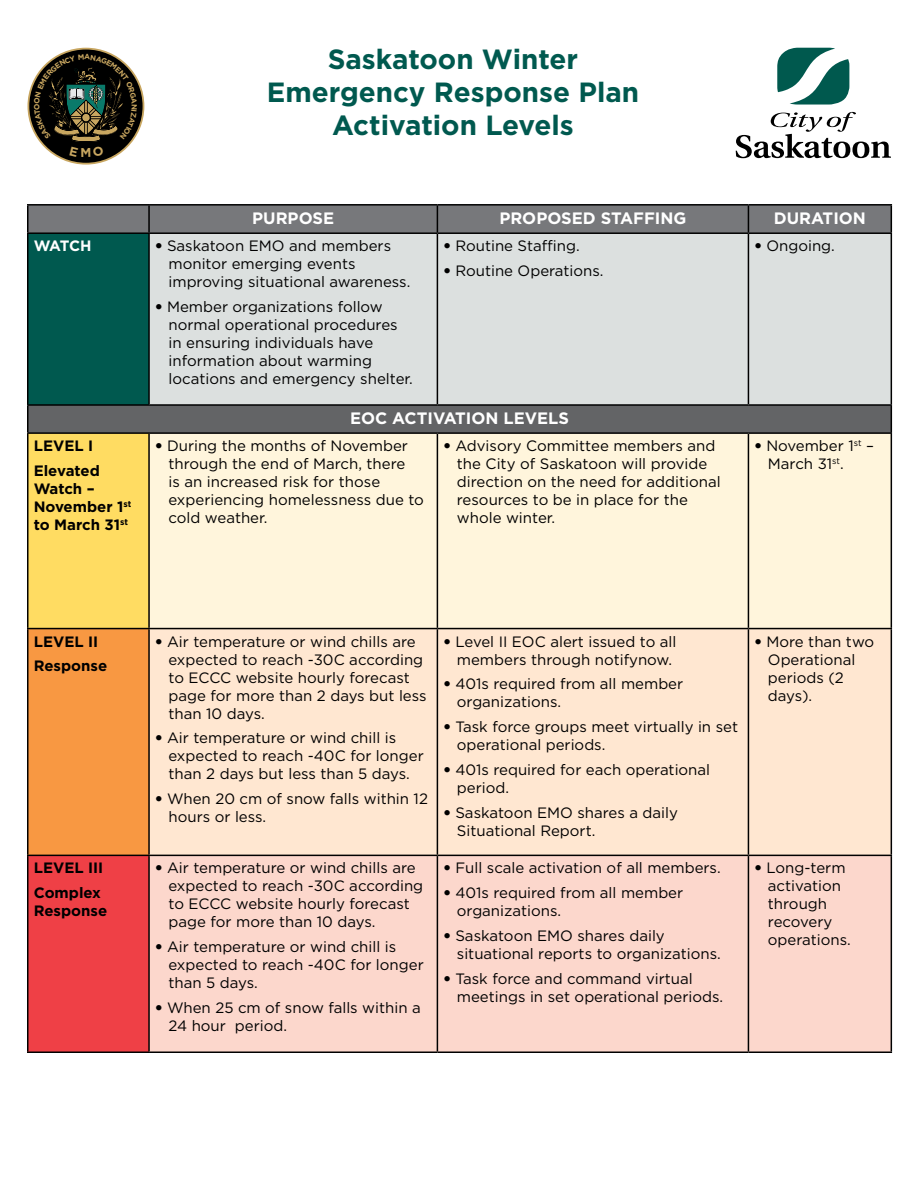
<style>
.page{position:relative;width:918px;height:1188px;background:#fff}
.page>*{position:absolute;margin:0;border:0;box-sizing:border-box;transform-origin:0 0}
.t1{font:700 27.75px/33px "Gotham";color:#00594f;text-align:center}
.t2{font:700 16.5px "Gotham";color:#fff}
.t3{font:15px/18px "Gotham";color:#000}
.t4{font:700 15px/24.8px "Gotham";color:#000}
.t5{font:700 15px "Gotham";letter-spacing:-.06em;color:#fff}
.s1{font-family:"Avenir LT Std";font-weight:300}
</style>
<div class="page">
<svg style="left:28px;top:49px;width:115px;height:115px"></svg>
<div style="left:27px;top:48px;width:117px;height:117px;border:2px solid #c8a660;border-radius:50%"></div>
<svg style="left:736px;top:112px;width:155px;height:46px"></svg>
<svg style="left:777px;top:48px;width:72px;height:57px"></svg>
<div style="left:28px;top:233px;width:121px;height:172px;background:#00594f"></div>
<div style="left:150px;top:234px;width:741px;height:170px;background:#dce0df"></div>
<div style="left:28px;top:405px;width:863px;height:28px;background:#636466"></div>
<div style="left:28px;top:433px;width:121px;height:196px;background:#ffdc62"></div>
<div style="left:150px;top:434px;width:741px;height:194px;background:#fff5dc"></div>
<div style="left:28px;top:629px;width:121px;height:226px;background:#f89842"></div>
<div style="left:150px;top:629px;width:741px;height:226px;background:#ffe7d1"></div>
<div style="left:28px;top:855px;width:121px;height:197px;background:#ef4046"></div>
<div style="left:150px;top:856px;width:741px;height:196px;background:#fcd7cc"></div>
<hr style="left:27px;top:204px;width:122px;height:2px;background:#000">
<hr style="left:149px;top:204px;width:288px;height:2px;background:#000">
<hr style="left:437px;top:204px;width:311px;height:2px;background:#000">
<hr style="left:748px;top:204px;width:144px;height:2px;background:#000">
<div style="left:27px;top:205px;width:865px;height:27px;background:#77787b"></div>
<hr style="left:27px;top:232px;width:122px;height:2px;background:#000">
<hr style="left:27px;top:234px;width:1px;height:170px;background:#000">
<hr style="left:149px;top:232px;width:288px;height:2px;background:#000">
<hr style="left:148px;top:234px;width:2px;height:170px;background:#000">
<hr style="left:437px;top:232px;width:311px;height:2px;background:#000">
<hr style="left:437px;top:234px;width:1px;height:170px;background:#000">
<hr style="left:748px;top:232px;width:144px;height:2px;background:#000">
<hr style="left:748px;top:234px;width:1px;height:170px;background:#000">
<hr style="left:891px;top:234px;width:1px;height:170px;background:#000">
<svg style="left:27px;top:406px;width:1px;height:26px"></svg>
<svg style="left:891px;top:406px;width:1px;height:26px"></svg>
<hr style="left:27px;top:434px;width:1px;height:194px;background:#000">
<hr style="left:148px;top:434px;width:2px;height:194px;background:#000">
<hr style="left:437px;top:434px;width:1px;height:194px;background:#000">
<hr style="left:748px;top:434px;width:1px;height:194px;background:#000">
<hr style="left:891px;top:434px;width:1px;height:194px;background:#000">
<hr style="left:27px;top:629px;width:1px;height:226px;background:#000">
<hr style="left:148px;top:629px;width:2px;height:226px;background:#000">
<hr style="left:437px;top:629px;width:1px;height:226px;background:#000">
<hr style="left:748px;top:629px;width:1px;height:226px;background:#000">
<hr style="left:891px;top:629px;width:1px;height:226px;background:#000">
<hr style="left:27px;top:856px;width:1px;height:196px;background:#000">
<hr style="left:148px;top:856px;width:2px;height:196px;background:#000">
<hr style="left:437px;top:856px;width:1px;height:196px;background:#000">
<hr style="left:748px;top:856px;width:1px;height:196px;background:#000">
<hr style="left:891px;top:856px;width:1px;height:196px;background:#000">
<hr style="left:27px;top:404px;width:122px;height:2px;background:#000">
<hr style="left:149px;top:404px;width:288px;height:2px;background:#000">
<hr style="left:437px;top:404px;width:311px;height:2px;background:#000">
<hr style="left:748px;top:404px;width:144px;height:2px;background:#000">
<hr style="left:27px;top:432px;width:122px;height:2px;background:#000">
<hr style="left:149px;top:432px;width:288px;height:2px;background:#000">
<hr style="left:437px;top:432px;width:311px;height:2px;background:#000">
<hr style="left:748px;top:432px;width:144px;height:2px;background:#000">
<hr style="left:27px;top:628px;width:122px;height:1px;background:#000">
<hr style="left:149px;top:628px;width:288px;height:1px;background:#000">
<hr style="left:437px;top:628px;width:311px;height:1px;background:#000">
<hr style="left:748px;top:628px;width:144px;height:1px;background:#000">
<hr style="left:27px;top:855px;width:122px;height:1px;background:#000">
<hr style="left:149px;top:855px;width:288px;height:1px;background:#000">
<hr style="left:437px;top:855px;width:311px;height:1px;background:#000">
<hr style="left:748px;top:855px;width:144px;height:1px;background:#000">
<hr style="left:27px;top:1052px;width:122px;height:1px;background:#000">
<hr style="left:149px;top:1052px;width:288px;height:1px;background:#000">
<hr style="left:437px;top:1052px;width:311px;height:1px;background:#000">
<hr style="left:748px;top:1052px;width:144px;height:1px;background:#000">
<svg style="left:34px;top:54px;width:103px;height:103px;background:#32342a"></svg>
<h1 class="t1" style="left:267px;top:42px;width:374px">Saskatoon Winter<br>Emergency Response Plan</h1>
<h1 class="t1" style="left:332px;top:108px;width:243px">Activation Levels</h1>
<p class="t2" style="left:252px;top:207px;width:84px">PURPOSE</p>
<p class="t2" style="left:499px;top:207px;width:189px">PROPOSED STAFFING</p>
<p class="t2" style="left:774px;top:207px;width:94px">DURATION</p>
<p class="t5" style="left:34px;top:236px;width:59px">WATCH</p>
<p class="t3" style="left:169px;top:237px;width:243px;text-indent:-14px"><span class="s1">•</span> Saskatoon EMO and members monitor emerging events improving situational awareness.</p>
<p class="t3" style="left:169px;top:297px;width:246px;text-indent:-14px"><span class="s1">•</span> Member organizations follow normal operational procedures in ensuring individuals have information about warming locations and emergency shelter.</p>
<p class="t3" style="left:443px;top:237px;width:138px"><span class="s1">•</span> Routine Staffing.</p>
<p class="t3" style="left:443px;top:261px;width:162px"><span class="s1">•</span> Routine Operations.</p>
<p class="t2" style="left:350px;top:407px;width:220px">EOC ACTIVATION LEVELS</p>
<p class="t3" style="left:754px;top:237px;width:82px"><span class="s1">•</span> Ongoing.</p>
<p class="t4" style="left:34px;top:433px;width:68px">LEVEL I<br>Elevated</p>
<p class="t4" style="left:34px;top:479px;width:99px;line-height:18px">Watch –<br>November 1<sup>st </sup>to March 31<sup>st</sup></p>
<p class="t3" style="left:169px;top:436px;width:257px;text-indent:-14px"><span class="s1">•</span> During the months of November through the end of March, there<br>is an increased risk for those experiencing homelessness due to cold weather.</p>
<p class="t3" style="left:457px;top:436px;width:265px;text-indent:-14px"><span class="s1">•</span> Advisory Committee members and the City of Saskatoon will provide direction on the need for additional resources to be in place for the whole winter.</p>
<p class="t3" style="left:768px;top:436px;width:108px;text-indent:-13px"><span class="s1">•</span> November 1<sup>st</sup> –<br>March 31<sup>st</sup>.</p>
<p class="t4" style="left:34px;top:629px;width:75px">LEVEL II<br>Response</p>
<p class="t3" style="left:169px;top:632px;width:260px;text-indent:-14px"><span class="s1">•</span> Air temperature or wind chills are expected to reach -30C according to ECCC website hourly forecast page for more than 2 days but less than 10 days.</p>
<p class="t3" style="left:169px;top:729px;width:257px;text-indent:-14px"><span class="s1">•</span> Air temperature or wind chill is expected to reach -40C for longer than 2 days but less than 5 days.</p>
<p class="t3" style="left:169px;top:789px;width:261px;text-indent:-14px"><span class="s1">•</span> When 20 cm of snow falls within 12 hours or less.</p>
<p class="t4" style="left:34px;top:856px;width:71px">LEVEL III<br>Complex</p>
<p class="t4" style="left:34px;top:898px;width:75px">Response</p>
<p class="t3" style="left:169px;top:859px;width:256px;text-indent:-14px"><span class="s1">•</span> Air temperature or wind chills are expected to reach -30C according to ECCC website hourly forecast page for more than 10 days.</p>
<p class="t3" style="left:169px;top:937px;width:257px;text-indent:-14px"><span class="s1">•</span> Air temperature or wind chill is expected to reach -40C for longer than 5 days.</p>
<p class="t3" style="left:169px;top:998px;width:254px;text-indent:-14px"><span class="s1">•</span> When 25 cm of snow falls within a<br>24 hour period.</p>
<p class="t3" style="left:443px;top:632px;width:235px;text-align:right"><span class="s1">•</span> Level II EOC alert issued to all members through notifynow.</p>
<p class="t3" style="left:457px;top:675px;width:228px;text-indent:-13px"><span class="s1">•</span> 401s required from all member organizations.</p>
<p class="t3" style="left:457px;top:717px;width:283px;text-indent:-13px"><span class="s1">•</span> Task force groups meet virtually in set operational periods.</p>
<p class="t3" style="left:457px;top:760px;width:255px;text-indent:-13px"><span class="s1">•</span> 401s required for each operational period.</p>
<p class="t3" style="left:457px;top:803px;width:223px;text-indent:-13px"><span class="s1">•</span> Saskatoon EMO shares a daily<br>Situational Report.</p>
<p class="t3" style="left:443px;top:859px;width:279px"><span class="s1">•</span> Full scale activation of all members.</p>
<p class="t3" style="left:457px;top:883px;width:228px;text-indent:-13px"><span class="s1">•</span> 401s required from all member organizations.</p>
<p class="t3" style="left:457px;top:926px;width:266px;text-indent:-13px"><span class="s1">•</span> Saskatoon EMO shares daily situational reports to organizations.</p>
<p class="t3" style="left:457px;top:969px;width:268px;text-indent:-13px"><span class="s1">•</span> Task force and command virtual meetings in set operational periods.</p>
<p class="t3" style="left:768px;top:632px;width:108px;text-indent:-14px"><span class="s1">•</span> More than two<br>Operational periods (2 days).</p>
<p class="t3" style="left:768px;top:859px;width:84px;text-indent:-14px"><span class="s1">•</span> Long-term activation through recovery operations.</p>
</div>
